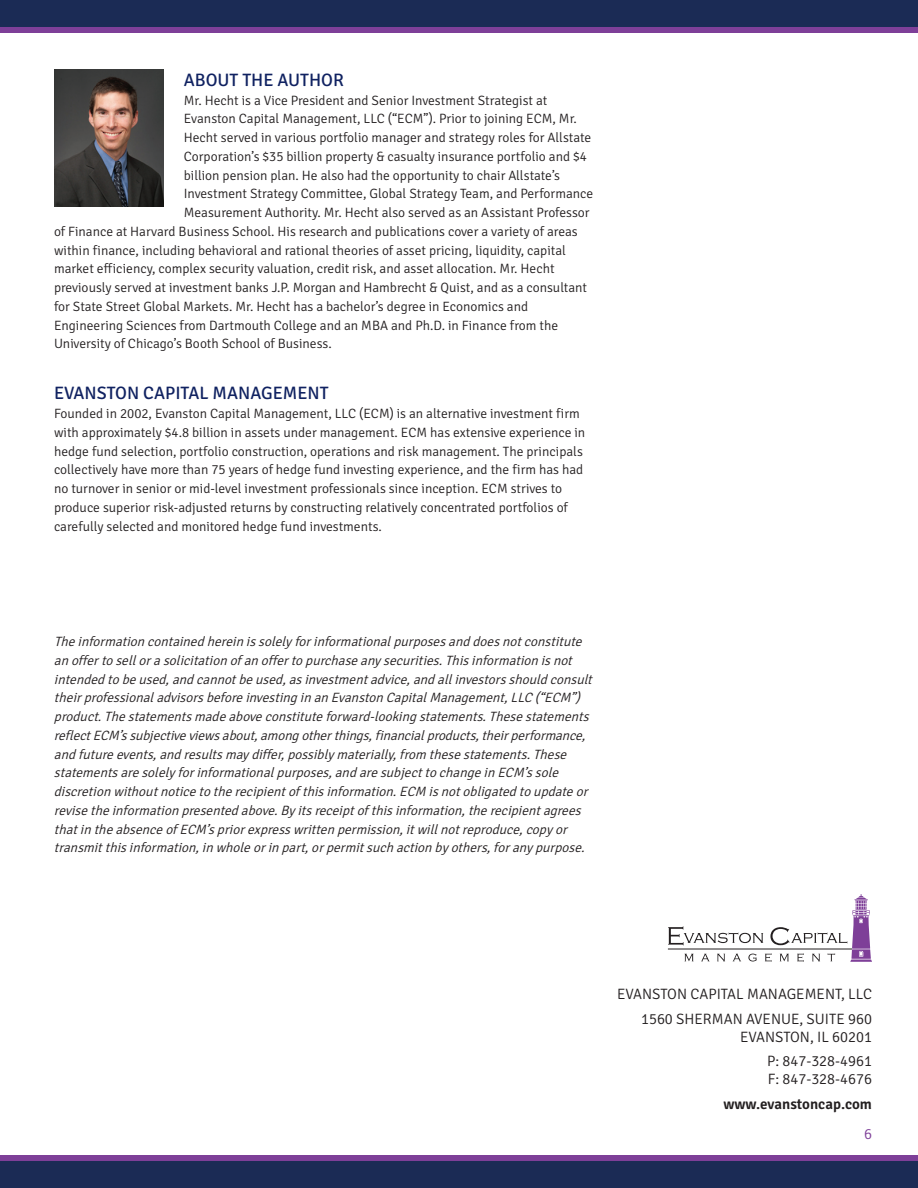
<style>
.page{position:relative;width:918px;height:1188px;background:#fff}
.page>*{position:absolute;margin:0;border:0;box-sizing:border-box;transform-origin:0 0}
.t1{font:18px "Signika";color:#102261}
.t2{font:300 15px/24.8px "Signika";color:#231f20;text-align:right}
.t3{font:600 15px "Signika";color:#231f20}
.t4{font:300 15px "Signika";color:#7e3f98}
.t5{font:300 13.5px/18.8px "Signika";color:#231f20}
.t6{font:italic 300 13.5px/18.8px "Signika";letter-spacing:-.01em;color:#231f20}
</style>
<div class="page">
<div style="left:0;top:1155px;width:918px;height:20px;background:#7e3f98"></div>
<div style="left:0;top:1161px;width:918px;height:27px;background:#1b2b55"></div>
<div style="left:0;top:13px;width:918px;height:20px;background:#7e3f98"></div>
<div style="left:0;top:0;width:918px;height:27px;background:#1b2b55"></div>
<svg style="left:668px;top:894px;width:204px;height:68px"></svg>
<img style="left:54px;top:69px;width:110px;height:137px">
<h1 class="t1" style="left:184px;top:70px;width:162px">ABOUT THE AUTHOR</h1>
<p class="t5" style="left:184px;top:91px;width:365px">Mr. Hecht is a Vice President and Senior Investment Strategist at</p>
<p class="t5" style="left:184px;top:110px;width:395px">Evanston Capital Management, LLC (“ECM”). Prior to joining ECM, Mr.</p>
<p class="t5" style="left:184px;top:129px;width:409px">Hecht served in various portfolio manager and strategy roles for Allstate</p>
<p class="t5" style="left:184px;top:147px;width:405px">Corporation’s $35 billion property &amp; casualty insurance portfolio and $4</p>
<p class="t5" style="left:184px;top:166px;width:378px">billion pension plan. He also had the opportunity to chair Allstate’s</p>
<p class="t5" style="left:184px;top:185px;width:411px">Investment Strategy Committee, Global Strategy Team, and Performance</p>
<p class="t5" style="left:184px;top:204px;width:407px">Measurement Authority. Mr. Hecht also served as an Assistant Professor</p>
<p class="t5" style="left:54px;top:222px;width:525px">of Finance at Harvard Business School. His research and publications cover a variety of areas</p>
<p class="t5" style="left:54px;top:241px;width:513px">within finance, including behavioral and rational theories of asset pricing, liquidity, capital</p>
<p class="t5" style="left:54px;top:260px;width:502px">market efficiency, complex security valuation, credit risk, and asset allocation. Mr. Hecht</p>
<p class="t5" style="left:54px;top:279px;width:535px">previously served at investment banks J.P. Morgan and Hambrecht &amp; Quist, and as a consultant</p>
<p class="t5" style="left:54px;top:297px;width:476px">for State Street Global Markets. Mr. Hecht has a bachelor’s degree in Economics and</p>
<p class="t5" style="left:54px;top:316px;width:506px">Engineering Sciences from Dartmouth College and an MBA and Ph.D. in Finance from the</p>
<p class="t5" style="left:54px;top:335px;width:279px">University of Chicago’s Booth School of Business.</p>
<h1 class="t1" style="left:54px;top:383px;width:274px">EVANSTON CAPITAL MANAGEMENT</h1>
<p class="t5" style="left:54px;top:405px;width:533px">Founded in 2002, Evanston Capital Management, LLC (ECM) is an alternative investment firm with approximately $4.8 billion in assets under management. ECM has extensive experience in hedge fund selection, portfolio construction, operations and risk management. The principals collectively have more than 75 years of hedge fund investing experience, and the firm has had no turnover in senior or mid-level investment professionals since inception. ECM strives to produce superior risk-adjusted returns by constructing relatively concentrated portfolios of carefully selected and monitored hedge fund investments.</p>
<p class="t6" style="left:54px;top:633px;width:543px">Theinformation contained herein issolelyforinformationalpurposesand doesnotconstitute an offertosellorasolicitation of an offertopurchaseanysecurities.Thisinformation isnot intended tobeused,and cannotbeused,asinvestmentadvice,and allinvestorsshould consult theirprofessionaladvisorsbeforeinvestingin an Evanston CapitalManagement,LLC (“ECM”) product.Thestatementsmadeaboveconstituteforward-lookingstatements.Thesestatements reflectECM’ssubjectiveviewsabout,amongotherthings,financialproducts,theirperformance, and futureevents,and resultsmaydiffer,possiblymaterially,from thesestatements.These statementsaresolelyforinformationalpurposes,and aresubjecttochangein ECM’ssole discretion withoutnoticetotherecipientof thisinformation.ECM isnotobligated toupdateor revisetheinformation presented above.Byitsreceiptof thisinformation,therecipientagrees thatin theabsenceof ECM’spriorexpresswritten permission,itwillnotreproduce,copyor transmitthisinformation,in wholeorin part,orpermitsuch action byothers,foranypurpose.</p>
<p class="t2" style="left:617px;top:982px;width:18px">Evanston</p>
<p class="t2" style="left:690px;top:982px;width:18px">Capital</p>
<p class="t2" style="left:747px;top:982px;width:23px">Management</p>
<p class="t2" style="left:841px;top:982px;width:32px">, LLC</p>
<p class="t2" style="left:641px;top:1006px;width:54px">1560 Sherman</p>
<p class="t2" style="left:746px;top:1006px;width:18px">Avenue</p>
<p class="t2" style="left:800px;top:1006px;width:24px">, Suite</p>
<p class="t2" style="left:848px;top:1006px;width:25px">960</p>
<p class="t2" style="left:740px;top:1024px;width:18px">Evanston</p>
<p class="t2" style="left:767px;top:1024px;width:107px">, IL 60201<br>P: 847-328-4961</p>
<p class="t2" style="left:768px;top:1067px;width:106px">F: 847-328-4676</p>
<p class="t3" style="left:723px;top:1095px;width:150px">www.evanstoncap.com</p>
<p class="t4" style="left:864px;top:1126px;width:9px">6</p>
</div>
